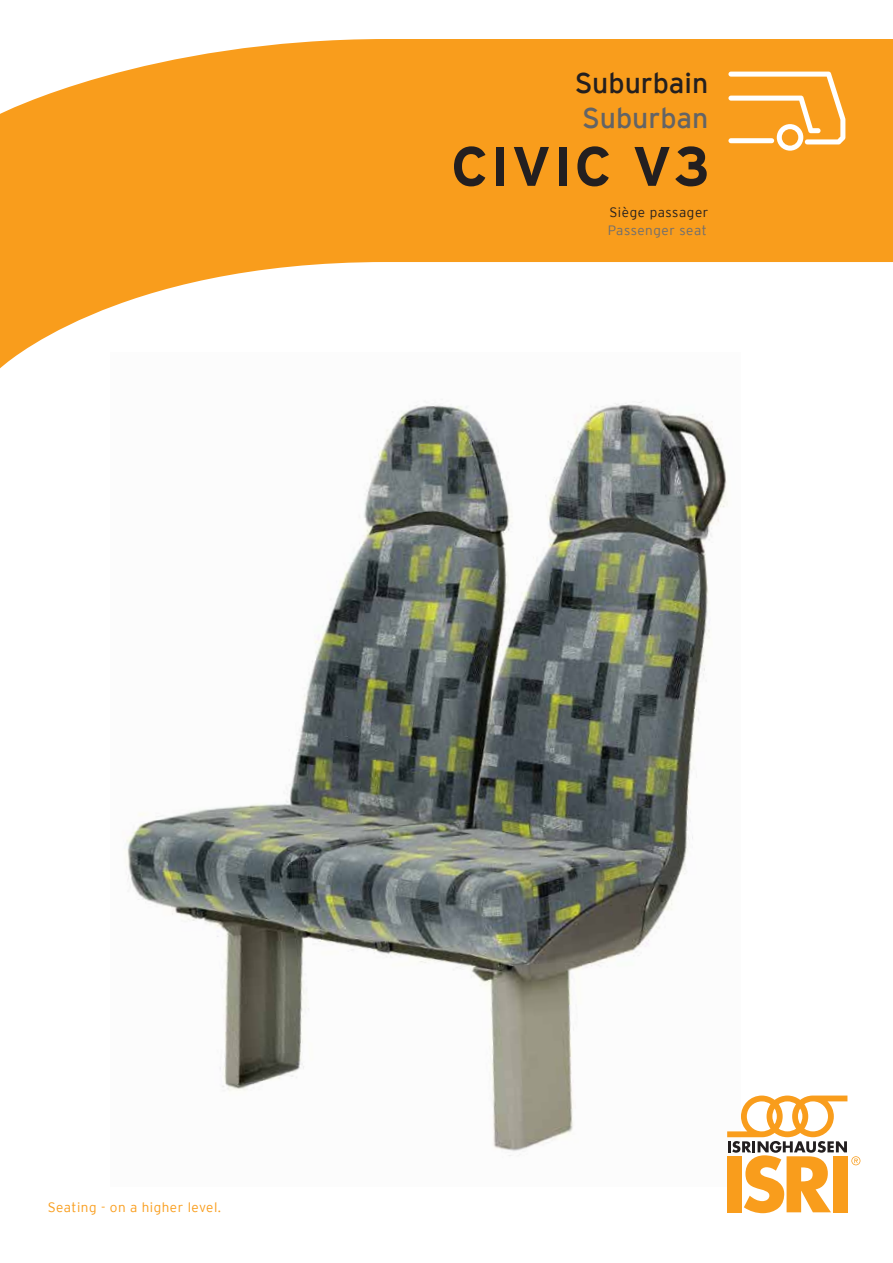
<style>
.page{position:relative;width:893px;height:1263px;background:#fff}
.page>*{position:absolute;margin:0;border:0;box-sizing:border-box;transform-origin:0 0}
.t1{font:700 55.5px "Interstate";letter-spacing:.04em;color:#231f20}
.t2{font:28.5px "Interstate";color:#231f20}
.t3{font:28.5px "Interstate";color:#636466}
.t4{font:300 13.5px "Interstate";letter-spacing:.035em;color:#f99d1c}
.t5{font:300 13.5px "Interstate";letter-spacing:.04em;color:#231f20}
.t6{font:300 13.5px "Interstate";letter-spacing:.04em;color:#6d6e71}
</style>
<div class="page">
<img style="left:125px;top:401px;width:603px;height:755px">
<svg style="left:727px;top:1095px;width:133px;height:118px"></svg>
<svg style="left:0;top:39px;width:893px;height:330px;fill:#f99d1c"></svg>
<svg style="left:728px;top:72px;width:117px;height:79px"></svg>
<h2 class="t2" style="left:575px;top:67px;width:135px">Suburbain</h2>
<h2 class="t3" style="left:582px;top:102px;width:128px">Suburban</h2>
<h1 class="t1" style="left:451px;top:135px;width:260px">CIVIC V3</h1>
<p class="t5" style="left:609px;top:205px;width:100px">Siège passager</p>
<p class="t6" style="left:608px;top:223px;width:101px">Passenger seat</p>
<p class="t4" style="left:48px;top:1200px;width:175px">Seating - on a higher level.</p>
</div>
